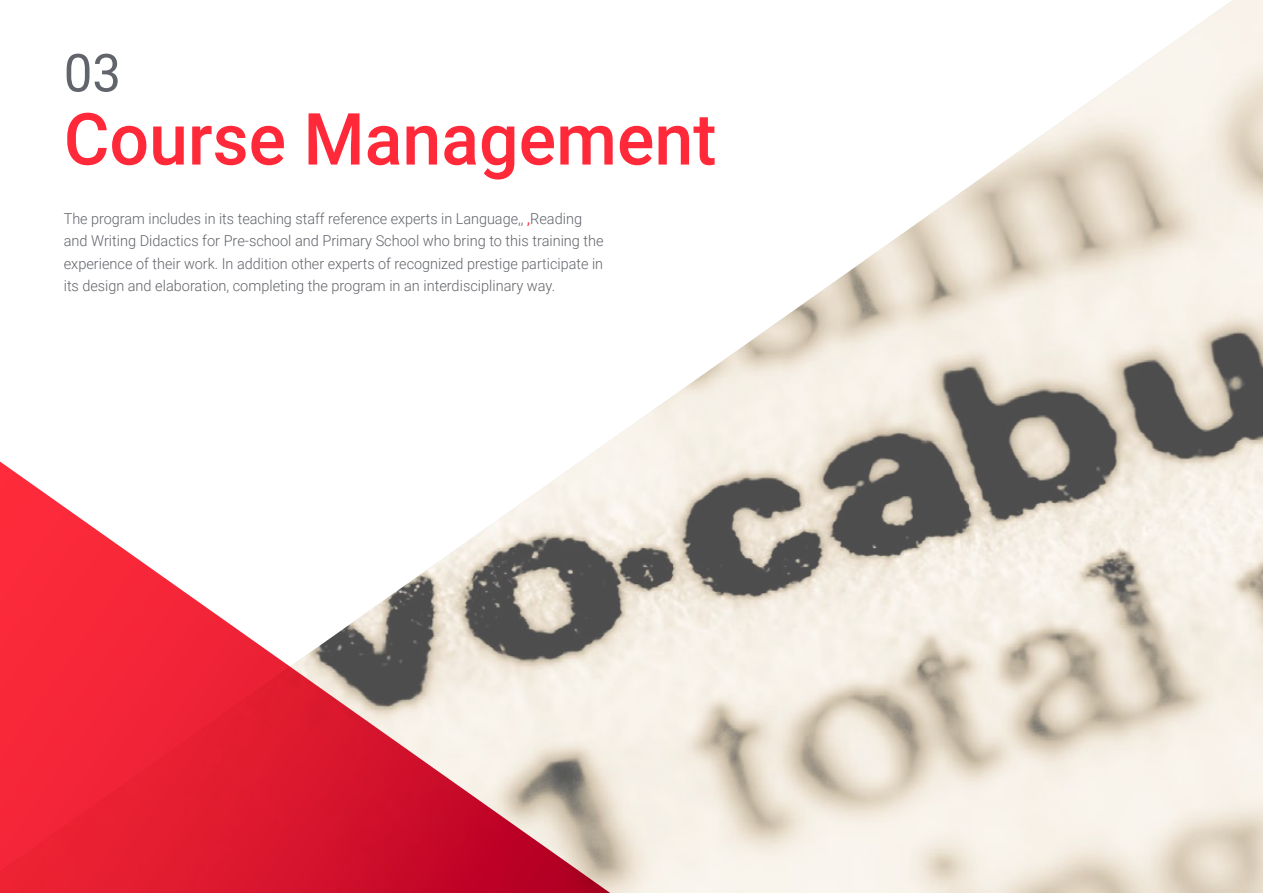
<style>
.page{position:relative;width:1263px;height:893px;background:#fff}
.page>*{position:absolute;margin:0;border:0;box-sizing:border-box;transform-origin:0 0}
.t1{font:500 72px "Roboto";color:#ff293a}
.t2{font:52.5px "Roboto";color:#61646a}
.t3{font:300 15px/22.5px "Roboto";color:#61646a;scale:.96 1}
.s1{font-weight:400;color:#ff293a}
</style>
<div class="page">
<img style="left:602px;top:0;width:661px;height:893px">
<svg style="left:0;top:446px;width:640px;height:447px"></svg>
<h2 class="t2" style="left:64px;top:36px;width:59px">03</h2>
<h1 class="t1" style="left:64px;top:89px;width:654px">Course Management</h1>
<p class="t3" style="left:64px;top:207px;width:564px">The program includes in its teaching staff reference experts in Language,, <span class="s1">,</span>Reading and Writing Didactics for Pre-school and Primary School who bring to this training the experience of their work. In addition other experts of recognized prestige participate in its design and elaboration, completing the program in an interdisciplinary way.</p>
</div>
